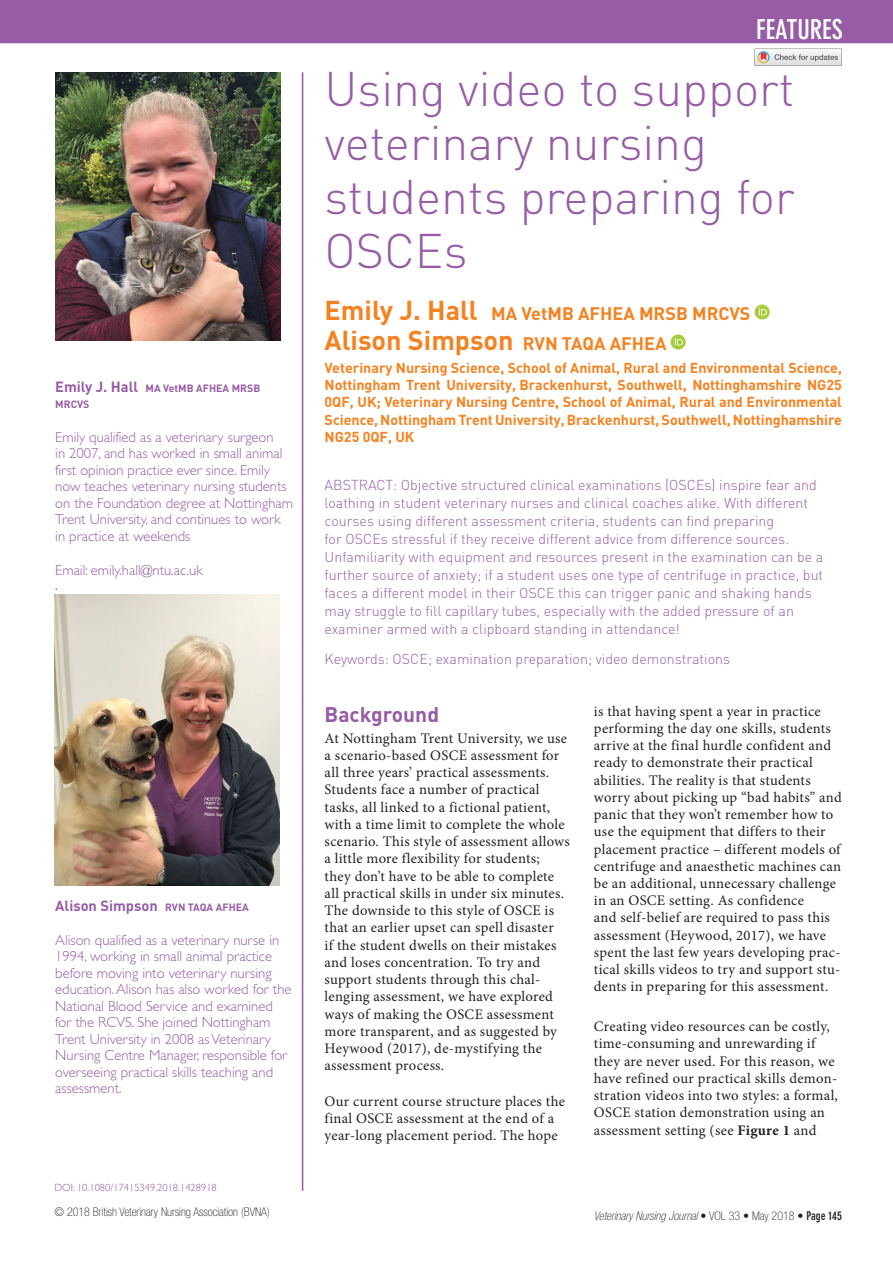
<style>
.page{position:relative;width:893px;height:1263px;background:#fff}
.page>*{position:absolute;margin:0;border:0;box-sizing:border-box;transform-origin:0 0}
.t1{font:300 48px/54px "DIN";color:#975ca6}
.t2{font:700 27px "DIN";color:#f58220}
.t3{font:700 condensed 27px "DIN Neuzeit Grotesk Std";color:#fff}
.t4{font:700 21px "DIN";color:#975ca6}
.t5{font:700 18px "DIN";color:#f58220}
.t6{font:14.7px/17.2px "Minion Pro";letter-spacing:.02em;color:#231f20}
.t7{font:300 14.7px/16.5px "Gill Sans";color:#975ca6}
.t8{font:700 14.7px "DIN";color:#975ca6}
.t9{font:300 14.7px "Gill Sans";color:#123f90}
.t10{font:300 14.25px/18px "DIN";color:#975ca6}
.t11{font:700 14.25px/17.2px "DIN";color:#f58220;text-align:justify}
.t12{font:italic 100 condensed 12px "Helvetica Neue LT Std";color:#231f20}
.t13{font:100 condensed 12px "Helvetica Neue LT Std";color:#231f20}
.t14{font:300 10.5px "Gill Sans Std";color:#975ca6}
.t15{font:700 10.5px/16.5px "DIN";color:#975ca6}
.s1{font-size:14.7px}
.s2{font-size:10.5px}
.s3{font-size:27px}
.s4{font-size:18px}
.s5{font-weight:700}
.s6{font-style:normal}
.s7{font-family:"DIN Neuzeit Grotesk Std";font-weight:700;font-style:normal}
</style>
<div class="page">
<div style="left:0;top:0;width:893px;height:43px;background:#975ca6"></div>
<hr style="left:302px;top:72px;width:1px;height:1119px;background:#975ca6">
<svg style="left:755px;top:304px;width:15px;height:15px"></svg>
<svg style="left:759px;top:307px;width:8px;height:8px"></svg>
<svg style="left:671px;top:334px;width:15px;height:15px"></svg>
<svg style="left:675px;top:337px;width:8px;height:8px"></svg>
<svg style="left:754px;top:49px;width:88px;height:17px"></svg>
<img style="left:55px;top:72px;width:226px;height:268px">
<img style="left:55px;top:594px;width:225px;height:292px">
<p class="t15" style="left:55px;top:379px;width:206px"><span class="s1">Emily J. Hall</span> MA VetMB AFHEA MRSB<br>MRCVS</p>
<p class="t7" style="left:55px;top:429px;width:239px">Emily qualified as a veterinary surgeon<br>in 2007, and has worked in small animal first opinion practice ever since. Emily now teaches veterinary nursing students on the Foundation degree at Nottingham Trent University, and continues to work in practice at weekends</p>
<p class="t7" style="left:55px;top:562px;width:149px">Email: emily.hall@ntu.ac.uk</p>
<p class="t9" style="left:55px;top:577px;width:4px">.</p>
<p class="t8" style="left:55px;top:896px;width:195px">Alison Simpson <span class="s2">RVN TAQA AFHEA</span></p>
<p class="t7" style="left:55px;top:932px;width:238px">Alison qualified as a veterinary nurse in 1994, working in small animal practice before moving into veterinary nursing education. Alison has also worked for the National Blood Service and examined for the RCVS. She joined Nottingham Trent University in 2008 as Veterinary Nursing Centre Manager, responsible for overseeing practical skills teaching and assessment.</p>
<p class="t14" style="left:55px;top:1181px;width:164px">DOI: 10.1080/17415349.2018.1428918</p>
<p class="t13" style="left:55px;top:1205px;width:217px">© 2018 British Veterinary Nursing Association (BVNA)</p>
<h2 class="t3" style="left:756px;top:13px;width:88px">FEATURES</h2>
<h1 class="t1" style="left:325px;top:62px;width:472px">Using video to support veterinary nursing students preparing for<br>OSCEs</h1>
<p class="t5" style="left:325px;top:301px;width:427px"><span class="s3">Emily J. Hall</span> MA VetMB AFHEA MRSB MRCVS</p>
<h2 class="t2" style="left:325px;top:322px;width:343px">Alison Simpson <span class="s4">RVN TAQA AFHEA</span></h2>
<p class="t11" style="left:325px;top:358px;width:519px">Veterinary Nursing Science, School of Animal, Rural and Environmental Science, Nottingham Trent University, Brackenhurst, Southwell, Nottinghamshire NG25<br>0QF, UK; Veterinary Nursing Centre, School of Animal, Rural and Environmental Science, Nottingham Trent University, Brackenhurst, Southwell, Nottinghamshire NG25 0QF, UK</p>
<p class="t10" style="left:325px;top:475px;width:500px">ABSTRACT: Objective structured clinical examinations (OSCEs) inspire fear and loathing in student veterinary nurses and clinical coaches alike. With different courses using different assessment criteria, students can find preparing<br>for OSCEs stressful if they receive different advice from difference sources.<br>Unfamiliarity with equipment and resources present in the examination can be a further source of anxiety; if a student uses one type of centrifuge in practice, but faces a different model in their OSCE this can trigger panic and shaking hands may struggle to fill capillary tubes, especially with the added pressure of an examiner armed with a clipboard standing in attendance!</p>
<p class="t10" style="left:325px;top:650px;width:407px">Keywords: OSCE; examination preparation; video demonstrations</p>
<h3 class="t4" style="left:325px;top:701px;width:116px">Background</h3>
<p class="t6" style="left:325px;top:729px;width:247px">At Nottingham Trent University, we use a scenario-based OSCE assessment for all three years’ practical assessments.<br>Students face a number of practical tasks, all linked to a fictional patient, with a time limit to complete the whole scenario. This style of assessment allows a little more flexibility for students;<br>they don’t have to be able to complete all practical skills in under six minutes.<br>The downside to this style of OSCE is that an earlier upset can spell disaster<br>if the student dwells on their mistakes and loses concentration. To try and support students through this chal&shy;lenging assessment, we have explored ways of making the OSCE assessment more transparent, and as suggested by Heywood (2017), de-mystifying the assessment process.</p>
<p class="t6" style="left:325px;top:1092px;width:242px">Our current course structure places the final OSCE assessment at the end of a year-long placement period. The hope</p>
<p class="t6" style="left:594px;top:702px;width:249px">is that having spent a year in practice performing the day one skills, students arrive at the final hurdle confident and ready to demonstrate their practical abilities. The reality is that students worry about picking up “bad habits” and panic that they won’t remember how to use the equipment that differs to their placement practice – different models of centrifuge and anaesthetic machines can be an additional, unnecessary challenge in an OSCE setting. As confidence<br>and self-belief are required to pass this assessment (Heywood, 2017), we have spent the last few years developing prac&shy;tical skills videos to try and support stu&shy;dents in preparing for this assessment.</p>
<p class="t6" style="left:594px;top:1018px;width:245px">Creating video resources can be costly, time-consuming and unrewarding if they are never used. For this reason, we have refined our practical skills demon&shy;stration videos into two styles: a formal, OSCE station demonstration using an assessment setting (see <span class="s5">Figure 1</span> and</p>
<p class="t12" style="left:594px;top:1209px;width:250px">Veterinary Nursing Journal <span class="s6">• VOL 33 • May 2018 •</span> <span class="s7">Page 145</span></p>
</div>
